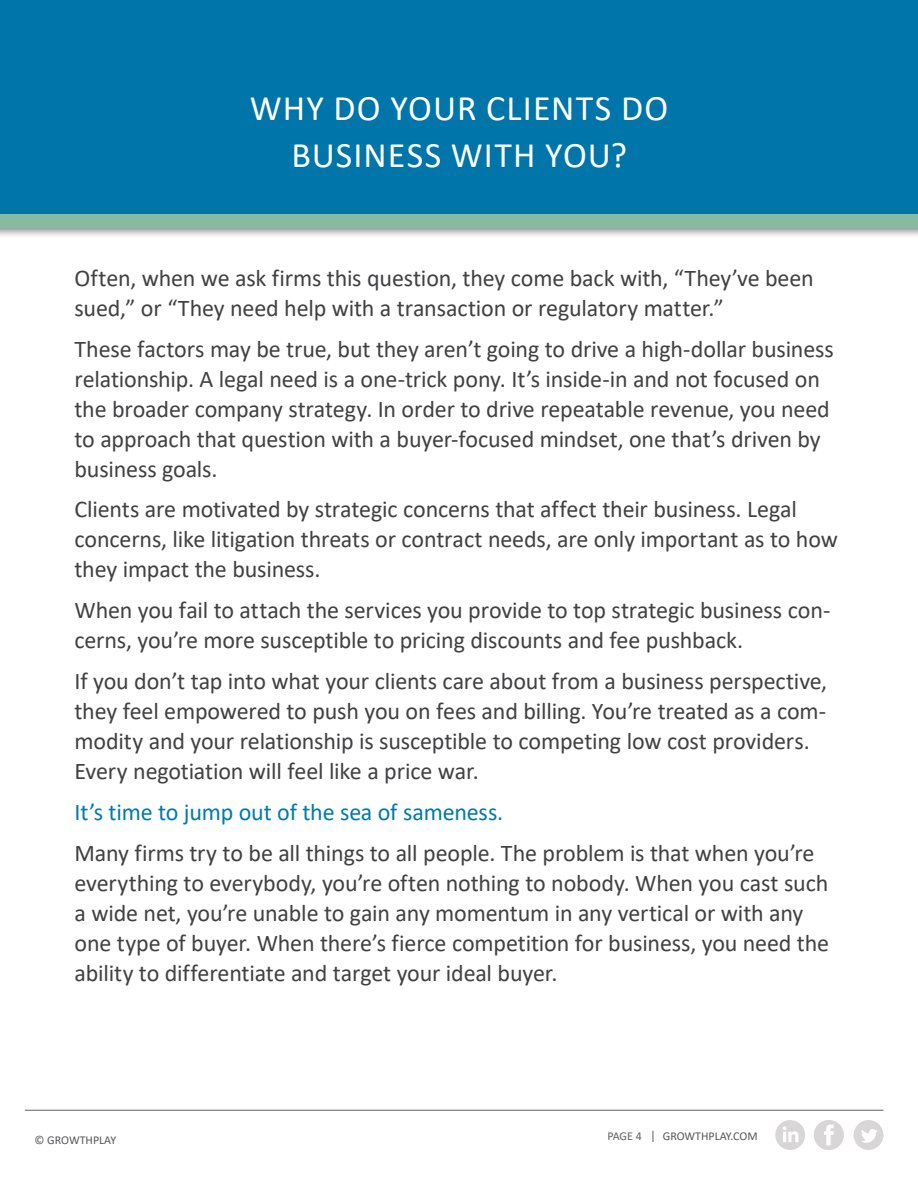
<style>
.page{position:relative;width:918px;height:1188px;background:#fff}
.page>*{position:absolute;margin:0;border:0;box-sizing:border-box;transform-origin:0 0}
.t1{font:36px/46.8px "Calibri";letter-spacing:.03em;color:#fff;text-align:center}
.t2{font:24px/30px "Calibri";letter-spacing:-.005em;color:#414042}
.t3{font:24px "Calibri";letter-spacing:-.01em;color:#007aab}
.t4{font:12px "Calibri";color:#55565a}
.t5{font:12px "Calibri";color:#5f6062}
</style>
<div class="page">
<div style="left:0;top:0;width:918px;height:219px;background:#0075a9"></div>
<div style="left:0;top:209px;width:918px;height:30px;background:#55565a;opacity:.75"></div>
<div style="left:0;top:214px;width:918px;height:13px;background:#87bb9f"></div>
<hr style="left:25px;top:1110px;width:858px;height:1px;background:#5f6062">
<svg style="left:814px;top:1120px;width:30px;height:30px"></svg>
<svg style="left:775px;top:1120px;width:30px;height:30px"></svg>
<svg style="left:854px;top:1120px;width:29px;height:30px"></svg>
<h1 class="t1" style="left:250px;top:84px;width:420px">WHY DO YOUR CLIENTS DO<br>BUSINESS WITH YOU?</h1>
<p class="t2" style="left:75px;top:262px;width:741px">Often, when we ask firms this question, they come back with, “They’ve been sued,” or “They need help with a transaction or regulatory matter.”</p>
<p class="t2" style="left:75px;top:333px;width:761px">These factors may be true, but they aren’t going to drive a high-dollar business relationship. A legal need is a one-trick pony. It’s inside-in and not focused on the broader company strategy. In order to drive repeatable revenue, you need to approach that question with a buyer-focused mindset, one that’s driven by business goals.</p>
<p class="t2" style="left:75px;top:494px;width:765px">Clients are motivated by strategic concerns that affect their business. Legal concerns, like litigation threats or contract needs, are only important as to how they impact the business.</p>
<p class="t2" style="left:75px;top:595px;width:758px">When you fail to attach the services you provide to top strategic business con&shy;cerns, you’re more susceptible to pricing discounts and fee pushback.</p>
<p class="t2" style="left:75px;top:665px;width:754px">If you don’t tap into what your clients care about from a business perspective, they feel empowered to push you on fees and billing. You’re treated as a com&shy;modity and your relationship is susceptible to competing low cost providers.<br>Every negotiation will feel like a price war.</p>
<p class="t3" style="left:75px;top:795px;width:430px">It’s time to jump out of the sea of sameness.</p>
<p class="t2" style="left:75px;top:837px;width:756px">Many firms try to be all things to all people. The problem is that when you’re everything to everybody, you’re often nothing to nobody. When you cast such a wide net, you’re unable to gain any momentum in any vertical or with any one type of buyer. When there’s fierce competition for business, you need the ability to differentiate and target your ideal buyer.</p>
<p class="t4" style="left:35px;top:1132px;width:83px">© GROWTHPLAY</p>
<p class="t5" style="left:607px;top:1127px;width:36px">PAGE 4</p>
<p class="t4" style="left:663px;top:1127px;width:96px">GROWTHPLAY.COM</p>
</div>
